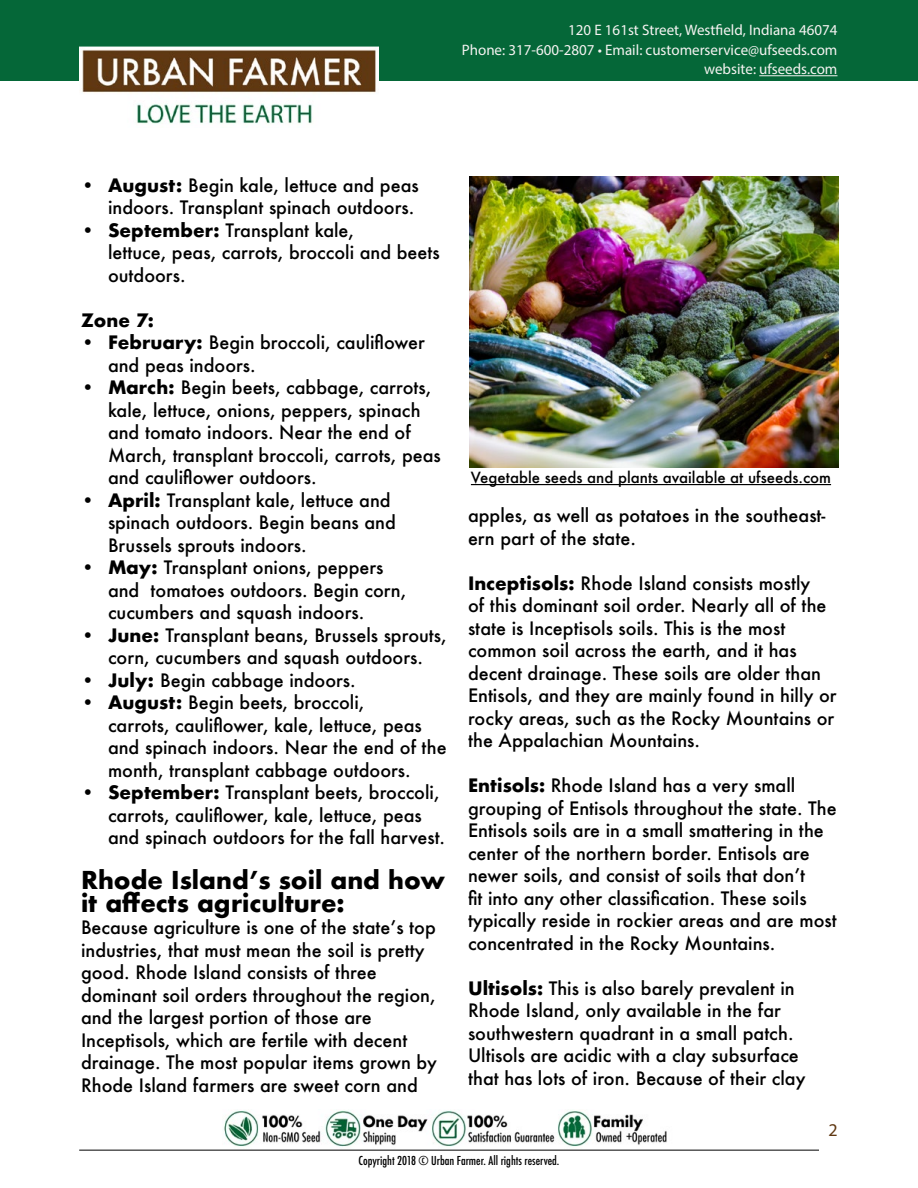
<style>
.page{position:relative;width:918px;height:1188px;background:#fff}
.page>*{position:absolute;margin:0;border:0;box-sizing:border-box;transform-origin:0 0}
.t1{font:700 24px/22.5px "Futura";color:#000}
.t2{font:500 18px/22.5px "Futura";color:#000}
.t3{font:700 18px "Futura";color:#000}
.t4{font:18px "Myriad Pro";color:#603812}
.t5{font:15.15px/19.5px "Myriad Pro";color:#f5f3f1;text-align:right}
.t6{font:500 15px "Futura";color:#000}
.t7{font:500 condensed 12px "Futura";color:#000}
.s1{font-weight:700}
</style>
<div class="page">
<hr style="left:79px;top:1150px;width:740px;height:1px;background:#000">
<div style="left:0;top:0;width:918px;height:81px;background:#056738"></div>
<hr style="left:759px;top:75px;width:78px;height:1px;background:#f5f3f1">
<img style="left:223px;top:1110px;width:444px;height:37px">
<img style="left:470px;top:177px;width:369px;height:291px">
<hr style="left:471px;top:484px;width:360px;height:1px;background:#000">
<img style="left:79px;top:47px;width:299px;height:77px">
<p class="t5" style="left:462px;top:20px;width:377px">120 E 161st Street, Westfield, Indiana 46074<br>Phone: 317-600-2807 • Email: customerservice@ufseeds.com website: ufseeds.com</p>
<p class="t2" style="left:81px;top:174px;width:339px;text-align:right"><span class="s1">• August:</span> Begin kale, lettuce and peas indoors. Transplant spinach outdoors.</p>
<p class="t2" style="left:108px;top:219px;width:333px;text-indent:-27px"><span class="s1">• September:</span> Transplant kale,<br>lettuce, peas, carrots, broccoli and beets outdoors.</p>
<p class="t3" style="left:81px;top:307px;width:74px">Zone 7:</p>
<p class="t2" style="left:108px;top:331px;width:318px;text-indent:-27px"><span class="s1">• February:</span> Begin broccoli, cauliflower and peas indoors.</p>
<p class="t2" style="left:108px;top:376px;width:334px;text-indent:-27px"><span class="s1">• March:</span> Begin beets, cabbage, carrots, kale, lettuce, onions, peppers, spinach and tomato indoors. Near the end of March, transplant broccoli, carrots, peas and cauliflower outdoors.</p>
<p class="t2" style="left:108px;top:489px;width:289px;text-indent:-27px"><span class="s1">• April:</span> Transplant kale, lettuce and spinach outdoors. Begin beans and<br>Brussels sprouts indoors.</p>
<p class="t2" style="left:108px;top:556px;width:300px;text-indent:-27px"><span class="s1">• May:</span> Transplant onions, peppers and tomatoes outdoors. Begin corn, cucumbers and squash indoors.</p>
<p class="t2" style="left:81px;top:624px;width:367px;text-align:center"><span class="s1">• June:</span> Transplant beans, Brussels sprouts, corn, cucumbers and squash outdoors.</p>
<p class="t2" style="left:81px;top:669px;width:276px"><span class="s1">• July:</span> Begin cabbage indoors.</p>
<p class="t2" style="left:108px;top:691px;width:340px;text-indent:-27px"><span class="s1">• August:</span> Begin beets, broccoli,<br>carrots, cauliflower, kale, lettuce, peas and spinach indoors. Near the end of the month, transplant cabbage outdoors.</p>
<p class="t2" style="left:108px;top:781px;width:339px;text-indent:-27px"><span class="s1">• September:</span> Transplant beets, broccoli, carrots, cauliflower, kale, lettuce, peas and spinach outdoors for the fall harvest.</p>
<h1 class="t1" style="left:81px;top:869px;width:365px">Rhode Island’s soil and how it affects agriculture:</h1>
<p class="t2" style="left:81px;top:916px;width:357px">Because agriculture is one of the state’s top industries, that must mean the soil is pretty good. Rhode Island consists of three dominant soil orders throughout the region, and the largest portion of those are Inceptisols, which are fertile with decent drainage. The most popular items grown by Rhode Island farmers are sweet corn and</p>
<p class="t6" style="left:471px;top:467px;width:362px">Vegetable seeds and plants available at ufseeds.com</p>
<p class="t2" style="left:468px;top:504px;width:359px">apples, as well as potatoes in the southeast&shy;ern part of the state.</p>
<p class="t2" style="left:468px;top:571px;width:370px"><span class="s1">Inceptisols:</span> Rhode Island consists mostly<br>of this dominant soil order. Nearly all of the state is Inceptisols soils. This is the most common soil across the earth, and it has decent drainage. These soils are older than Entisols, and they are mainly found in hilly or rocky areas, such as the Rocky Mountains or the Appalachian Mountains.</p>
<p class="t2" style="left:468px;top:774px;width:370px"><span class="s1">Entisols:</span> Rhode Island has a very small grouping of Entisols throughout the state. The Entisols soils are in a small smattering in the center of the northern border. Entisols are newer soils, and consist of soils that don’t<br>fit into any other classification. These soils typically reside in rockier areas and are most concentrated in the Rocky Mountains.</p>
<p class="t2" style="left:468px;top:976px;width:339px"><span class="s1">Ultisols:</span> This is also barely prevalent in Rhode Island, only available in the far southwestern quadrant in a small patch.<br>Ultisols are acidic with a clay subsurface that has lots of iron. Because of their clay</p>
<p class="t4" style="left:828px;top:1119px;width:11px">2</p>
<p class="t7" style="left:359px;top:1153px;width:202px">Copyright 2018 © Urban Farmer. All rights reserved.</p>
</div>
